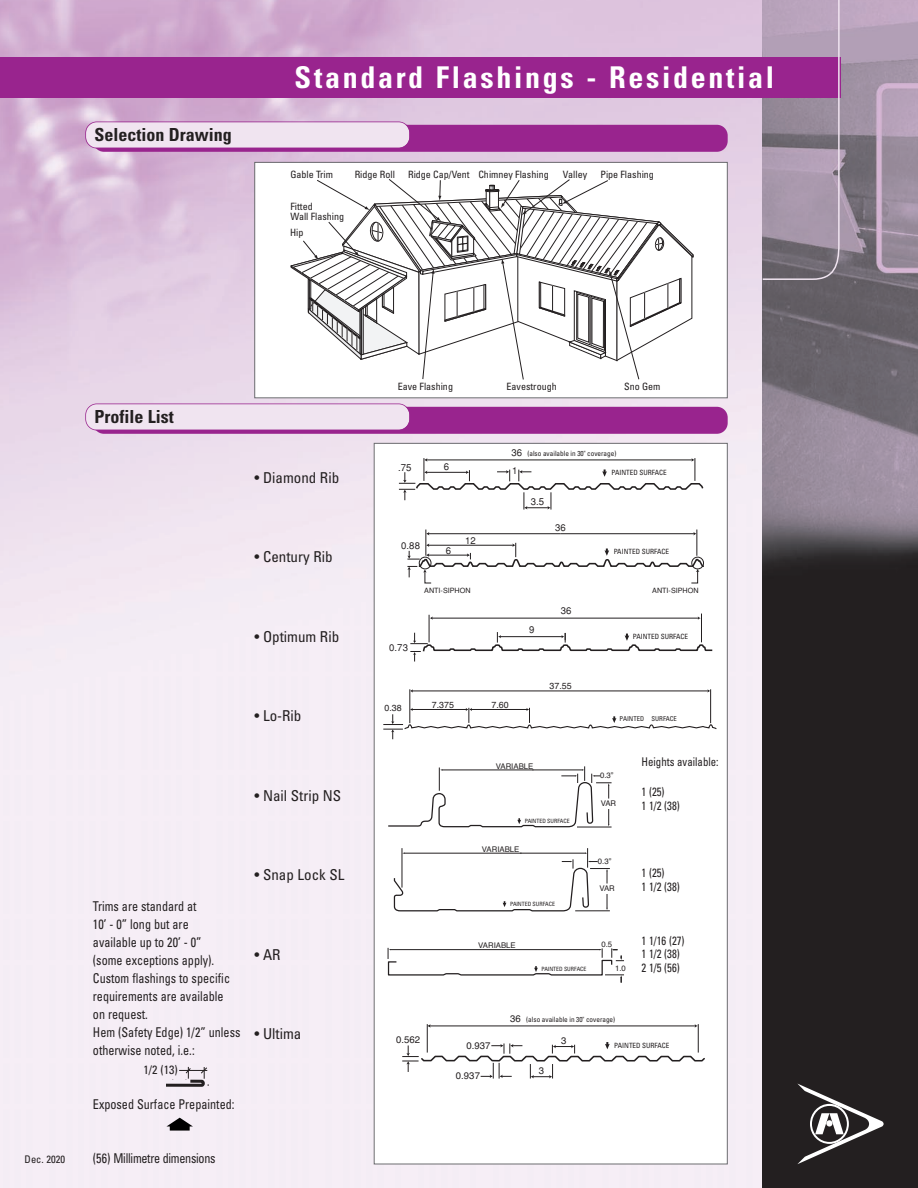
<style>
.page{position:relative;width:918px;height:1188px;background:#fff}
.page>*{position:absolute;margin:0;border:0;box-sizing:border-box;transform-origin:0 0}
.t1{font:700 condensed 30px "Univers";letter-spacing:.09em;color:#fff}
.t2{font:700 condensed 18px "Univers";color:#231f20}
.t3{font:condensed 15px "Univers";color:#231f20}
.t4{font:condensed 13.5px/18px "Univers";color:#231f20;scale:.9 1}
.t5{font:condensed 13.5px "Univers";letter-spacing:-.02em;color:#231f20;scale:.9 1}
.t6{font:condensed 12px "Univers";color:#231f20;scale:.9 1}
.t7{font:condensed 12px "Univers";color:#231f20}
.t8{font:condensed 10.5px "Univers";color:#231f20}
.t9{font:condensed 10.05px/9.4px "Univers";color:#231f20}
.t10{font:9.6px "Helvetica";color:#231f20}
.t11{font:9.6px "Helvetica";color:#221e20}
.t12{font:8.85px "Helvetica";color:#231f20}
.t13{font:7.8px "Helvetica";color:#231f20}
.t14{font:condensed 7.2px "Univers";color:#231f20}
.t15{font:7.2px "Helvetica";color:#231f20}
.t16{font:condensed 6.6px "Univers";color:#231f20}
.t17{font:condensed 5.85px "Univers";color:#231f20}
.s1{font-family:"Helvetica";font-stretch:normal;font-size:9.6px}
</style>
<div class="page">
<img style="left:0;top:0;width:763px;height:1188px">
<img style="left:763px;top:0;width:155px;height:1188px">
<div style="left:0;top:57px;width:840px;height:41px;background:#99248e"></div>
<svg style="left:761px;top:0;width:79px;height:281px;background:#9e819f"></svg>
<svg style="left:797px;top:1084px;width:87px;height:80px;background:#4b4849"></svg>
<svg style="left:826px;top:1120px;width:7px;height:7px"></svg>
<div style="left:255px;top:163px;width:472px;height:234px;background:#fff"></div>
<div style="left:254px;top:162px;width:474px;height:236px;border:1px solid #6c6d70"></div>
<div style="left:375px;top:444px;width:352px;height:720px;background:#fff"></div>
<div style="left:93px;top:125px;width:635px;height:27px;background:#99248e;border-radius:11px"></div>
<div style="left:93px;top:407px;width:635px;height:27px;background:#99248e;border-radius:11px"></div>
<div style="left:86px;top:122px;width:323px;height:26px;background:#f0e4f0;border-radius:11px"></div>
<div style="left:85px;top:122px;width:325px;height:26px;border:2px solid #99248e;border-radius:12px"></div>
<div style="left:86px;top:404px;width:323px;height:26px;background:#f0e4f0;border-radius:11px"></div>
<div style="left:85px;top:404px;width:325px;height:26px;border:2px solid #99248e;border-radius:12px"></div>
<svg style="left:399px;top:458px;width:304px;height:52px"></svg>
<svg style="left:407px;top:530px;width:297px;height:54px"></svg>
<svg style="left:410px;top:614px;width:302px;height:48px"></svg>
<hr style="left:411px;top:691px;width:298px;height:1px;background:#231f20">
<hr style="left:710px;top:689px;width:1px;height:34px;background:#231f20">
<hr style="left:410px;top:689px;width:1px;height:34px;background:#231f20">
<svg style="left:383px;top:708px;width:334px;height:31px"></svg>
<svg style="left:388px;top:766px;width:224px;height:62px"></svg>
<hr style="left:575px;top:911px;width:35px;height:1px;background:#231f20">
<svg style="left:394px;top:848px;width:216px;height:63px"></svg>
<svg style="left:388px;top:948px;width:236px;height:35px"></svg>
<svg style="left:290px;top:179px;width:403px;height:201px"></svg>
<svg style="left:402px;top:1024px;width:303px;height:55px"></svg>
<svg style="left:166px;top:1067px;width:42px;height:23px"></svg>
<svg style="left:166px;top:1118px;width:27px;height:13px"></svg>
<p class="t2" style="left:94px;top:128px;width:139px">Selection Drawing</p>
<p class="t1" style="left:295px;top:67px;width:481px">Standard Flashings - Residential</p>
<p class="t9" style="left:290px;top:171px;width:44px">Gable Trim</p>
<p class="t9" style="left:355px;top:171px;width:42px">Ridge Roll</p>
<p class="t9" style="left:478px;top:171px;width:72px">Chimney Flashing</p>
<p class="t9" style="left:408px;top:171px;width:63px">Ridge Cap/Vent</p>
<p class="t9" style="left:290px;top:203px;width:55px">Fitted<br>Wall Flashing</p>
<p class="t9" style="left:290px;top:229px;width:15px">Hip</p>
<p class="t9" style="left:563px;top:171px;width:26px">Valley</p>
<p class="t9" style="left:600px;top:171px;width:55px">Pipe Flashing</p>
<p class="t8" style="left:25px;top:1156px;width:42px">Dec. 2020</p>
<p class="t2" style="left:94px;top:410px;width:81px">Profile List</p>
<p class="t3" style="left:254px;top:472px;width:86px">• Diamond Rib</p>
<p class="t3" style="left:254px;top:552px;width:80px">• Century Rib</p>
<p class="t3" style="left:254px;top:631px;width:86px">• Optimum Rib</p>
<p class="t3" style="left:254px;top:711px;width:48px">• Lo-Rib</p>
<p class="t3" style="left:254px;top:790px;width:88px">• Nail Strip NS</p>
<p class="t4" style="left:93px;top:899px;width:117px">Trims are standard at</p>
<p class="t4" style="left:93px;top:917px;width:108px">10’ - 0” long but are</p>
<p class="t4" style="left:93px;top:935px;width:122px">available up to 20’ - 0”</p>
<p class="t4" style="left:93px;top:953px;width:136px">(some exceptions apply).</p>
<p class="t4" style="left:93px;top:971px;width:154px">Custom flashings to specific requirements are available</p>
<p class="t4" style="left:93px;top:1007px;width:63px">on request.</p>
<p class="t4" style="left:93px;top:1025px;width:165px">Hem (Safety Edge) 1/2” unless otherwise noted, i.e.:</p>
<p class="t7" style="left:143px;top:1066px;width:36px">1/2 (13)</p>
<p class="t7" style="left:171px;top:1069px;width:19px">( )</p>
<p class="t4" style="left:93px;top:1097px;width:159px">Exposed Surface Prepainted:</p>
<p class="t3" style="left:254px;top:870px;width:92px">• Snap Lock SL</p>
<p class="t3" style="left:254px;top:949px;width:28px">• AR</p>
<p class="t3" style="left:254px;top:1029px;width:48px">• Ultima</p>
<p class="t5" style="left:93px;top:1153px;width:138px">(56) Millimetre dimensions</p>
<p class="t9" style="left:398px;top:383px;width:57px">Eave Flashing</p>
<p class="t9" style="left:507px;top:382px;width:52px">Eavestrough</p>
<p class="t9" style="left:624px;top:382px;width:38px">Sno Gem</p>
<p class="t14" style="left:511px;top:451px;width:106px"><span class="s1">36</span> (also available in 30" coverage)</p>
<p class="t10" style="left:398px;top:464px;width:15px">.75</p>
<p class="t10" style="left:444px;top:463px;width:7px">6</p>
<p class="t10" style="left:401px;top:542px;width:20px">0.88</p>
<p class="t10" style="left:446px;top:547px;width:7px">6</p>
<p class="t10" style="left:465px;top:537px;width:12px">12</p>
<p class="t10" style="left:512px;top:468px;width:7px">1</p>
<p class="t10" style="left:531px;top:499px;width:15px">3.5</p>
<p class="t10" style="left:555px;top:524px;width:12px">36</p>
<p class="t14" style="left:611px;top:470px;width:57px">PAINTED SURFACE</p>
<p class="t14" style="left:614px;top:549px;width:57px">PAINTED SURFACE</p>
<p class="t15" style="left:424px;top:588px;width:48px">ANTI-SIPHON</p>
<p class="t15" style="left:652px;top:588px;width:48px">ANTI-SIPHON</p>
<p class="t11" style="left:389px;top:644px;width:20px">0.73</p>
<p class="t12" style="left:384px;top:701px;width:19px">0.38</p>
<p class="t12" style="left:432px;top:698px;width:24px">7.375</p>
<p class="t12" style="left:492px;top:698px;width:19px">7.60</p>
<p class="t11" style="left:529px;top:626px;width:7px">9</p>
<p class="t11" style="left:561px;top:607px;width:12px">36</p>
<p class="t12" style="left:550px;top:679px;width:24px">37.55</p>
<p class="t13" style="left:496px;top:760px;width:39px">VARIABLE</p>
<p class="t17" style="left:525px;top:819px;width:46px">PAINTED SURFACE</p>
<p class="t13" style="left:482px;top:843px;width:39px">VARIABLE</p>
<p class="t14" style="left:633px;top:633px;width:57px">PAINTED SURFACE</p>
<p class="t16" style="left:620px;top:716px;width:59px">PAINTED SURFACE</p>
<p class="t13" style="left:600px;top:769px;width:15px">0.3”</p>
<p class="t13" style="left:601px;top:798px;width:17px">VAR</p>
<p class="t13" style="left:598px;top:855px;width:15px">0.3”</p>
<p class="t13" style="left:599px;top:883px;width:17px">VAR</p>
<p class="t6" style="left:642px;top:757px;width:87px">Heights available:</p>
<p class="t6" style="left:642px;top:787px;width:27px">1 (25)</p>
<p class="t6" style="left:642px;top:801px;width:44px">1 1/2 (38)</p>
<p class="t6" style="left:642px;top:868px;width:27px">1 (25)</p>
<p class="t6" style="left:642px;top:882px;width:44px">1 1/2 (38)</p>
<p class="t17" style="left:510px;top:902px;width:46px">PAINTED SURFACE</p>
<p class="t13" style="left:478px;top:939px;width:39px">VARIABLE</p>
<p class="t13" style="left:601px;top:938px;width:12px">0.5</p>
<p class="t17" style="left:542px;top:966px;width:46px">PAINTED SURFACE</p>
<p class="t13" style="left:615px;top:962px;width:12px">1.0</p>
<p class="t6" style="left:642px;top:936px;width:49px">1 1/16 (27)</p>
<p class="t6" style="left:642px;top:949px;width:44px">1 1/2 (38)</p>
<p class="t6" style="left:642px;top:963px;width:44px">2 1/5 (56)</p>
<p class="t10" style="left:396px;top:1032px;width:26px">0.562</p>
<p class="t10" style="left:466px;top:1038px;width:26px">0.937</p>
<p class="t10" style="left:456px;top:1068px;width:26px">0.937</p>
<p class="t14" style="left:510px;top:1017px;width:106px"><span class="s1">36</span> (also available in 30" coverage)</p>
<p class="t10" style="left:539px;top:1063px;width:7px">3</p>
<p class="t10" style="left:561px;top:1034px;width:7px">3</p>
<p class="t14" style="left:614px;top:1042px;width:57px">PAINTED SURFACE</p>
</div>
